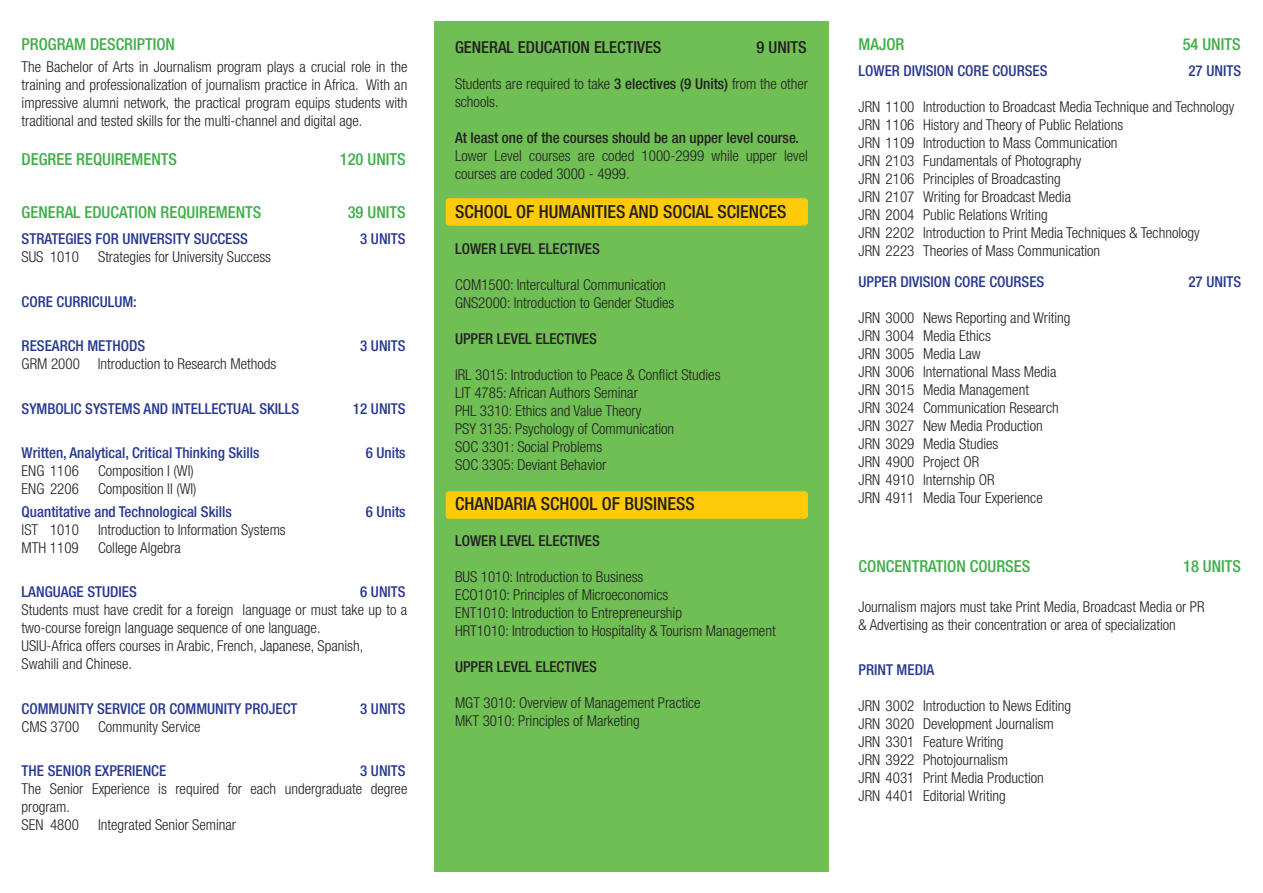
<style>
.page{position:relative;width:1263px;height:893px;background:#fff}
.page>*{position:absolute;margin:0;border:0;box-sizing:border-box;transform-origin:0 0}
.t1{font:500 condensed 18px "Helvetica Neue LT Std";color:#231f20}
.t2{font:500 condensed 16.5px "Helvetica Neue LT Std";color:#40ae49}
.t3{font:500 condensed 16.5px "Helvetica Neue LT Std";color:#231f20}
.t4{font:300 condensed 15px/18px "Helvetica Neue LT Std";color:#231f20}
.t5{font:500 condensed 15px "Helvetica Neue LT Std";color:#283890}
.t6{font:500 condensed 15px "Helvetica Neue LT Std";color:#231f20}
.s1{font-weight:500}
</style>
<div class="page">
<div style="left:434px;top:21px;width:395px;height:851px;background:#6fbf54"></div>
<svg style="left:446px;top:198px;width:362px;height:28px;background:#fbc90b"></svg>
<svg style="left:446px;top:491px;width:362px;height:28px;background:#fbc90b"></svg>
<p class="t2" style="left:22px;top:34px;width:155px">PROGRAM DESCRIPTION</p>
<p class="t4" style="left:22px;top:57px;width:387px;text-align:justify">The Bachelor of Arts in Journalism program plays a crucial role in the training and professionalization of journalism practice in Africa. With an impressive alumni network, the practical program equips students with traditional and tested skills for the multi-channel and digital age.</p>
<p class="t2" style="left:22px;top:150px;width:157px">DEGREE REQUIREMENTS</p>
<p class="t2" style="left:340px;top:150px;width:67px">120 UNITS</p>
<p class="t2" style="left:22px;top:202px;width:241px">GENERAL EDUCATION REQUIREMENTS</p>
<p class="t2" style="left:348px;top:202px;width:59px">39 UNITS</p>
<p class="t5" style="left:22px;top:230px;width:228px">STRATEGIES FOR UNIVERSITY SUCCESS</p>
<p class="t5" style="left:360px;top:230px;width:47px">3 UNITS</p>
<p class="t4" style="left:22px;top:248px;width:59px">SUS 1010</p>
<p class="t4" style="left:98px;top:248px;width:174px">Strategies for University Success</p>
<p class="t5" style="left:22px;top:292px;width:117px">CORE CURRICULUM:</p>
<p class="t5" style="left:22px;top:337px;width:125px">RESEARCH METHODS</p>
<p class="t5" style="left:360px;top:337px;width:47px">3 UNITS</p>
<p class="t4" style="left:22px;top:355px;width:256px">GRM 2000 Introduction to Research Methods</p>
<p class="t5" style="left:22px;top:400px;width:279px">SYMBOLIC SYSTEMS AND INTELLECTUAL SKILLS</p>
<p class="t5" style="left:353px;top:400px;width:54px">12 UNITS</p>
<p class="t5" style="left:22px;top:444px;width:239px">Written, Analytical, Critical Thinking Skills</p>
<p class="t5" style="left:366px;top:444px;width:41px">6 Units</p>
<p class="t4" style="left:22px;top:462px;width:59px">ENG 1106</p>
<p class="t4" style="left:98px;top:462px;width:97px">Composition I (WI)</p>
<p class="t4" style="left:22px;top:480px;width:59px">ENG 2206</p>
<p class="t4" style="left:98px;top:480px;width:100px">Composition II (WI)</p>
<p class="t5" style="left:22px;top:502px;width:212px">Quantitative and Technological Skills</p>
<p class="t5" style="left:366px;top:502px;width:41px">6 Units</p>
<p class="t4" style="left:22px;top:520px;width:59px">IST 1010</p>
<p class="t4" style="left:98px;top:520px;width:189px">Introduction to Information Systems</p>
<p class="t4" style="left:22px;top:538px;width:59px">MTH 1109</p>
<p class="t4" style="left:98px;top:538px;width:84px">College Algebra</p>
<p class="t5" style="left:22px;top:583px;width:117px">LANGUAGE STUDIES</p>
<p class="t5" style="left:360px;top:583px;width:47px">6 UNITS</p>
<p class="t4" style="left:22px;top:601px;width:387px">Students must have credit for a foreign language or must take up to a two-course foreign language sequence of one language.<br>USIU-Africa offers courses in Arabic, French, Japanese, Spanish,<br>Swahili and Chinese.</p>
<p class="t5" style="left:22px;top:699px;width:277px">COMMUNITY SERVICE OR COMMUNITY PROJECT</p>
<p class="t5" style="left:360px;top:699px;width:47px">3 UNITS</p>
<p class="t4" style="left:22px;top:717px;width:59px">CMS 3700</p>
<p class="t4" style="left:98px;top:717px;width:104px">Community Service</p>
<p class="t5" style="left:22px;top:762px;width:146px">THE SENIOR EXPERIENCE</p>
<p class="t5" style="left:360px;top:762px;width:47px">3 UNITS</p>
<p class="t4" style="left:22px;top:780px;width:387px">The Senior Experience is required for each undergraduate degree program.<br>SEN 4800</p>
<p class="t4" style="left:98px;top:816px;width:139px">Integrated Senior Seminar</p>
<p class="t3" style="left:455px;top:37px;width:208px">GENERAL EDUCATION ELECTIVES</p>
<p class="t3" style="left:757px;top:37px;width:52px">9 UNITS</p>
<p class="t4" style="left:455px;top:74px;width:354px">Students are required to take <span class="s1">3 electives (9 Units)</span> from the other schools.</p>
<p class="t6" style="left:455px;top:128px;width:345px">At least one of the courses should be an upper level course.</p>
<p class="t4" style="left:455px;top:146px;width:354px">Lower Level courses are coded 1000-2999 while upper level courses are coded 3000 - 4999.</p>
<p class="t1" style="left:455px;top:201px;width:333px">SCHOOL OF HUMANITIES AND SOCIAL SCIENCES</p>
<p class="t6" style="left:455px;top:240px;width:146px">LOWER LEVEL ELECTIVES</p>
<p class="t4" style="left:455px;top:276px;width:221px">COM1500: Intercultural Communication<br>GNS2000: Introduction to Gender Studies</p>
<p class="t6" style="left:455px;top:330px;width:143px">UPPER LEVEL ELECTIVES</p>
<p class="t4" style="left:455px;top:366px;width:267px">IRL 3015: Introduction to Peace &amp; Conflict Studies LIT 4785: African Authors Seminar<br>PHL 3310: Ethics and Value Theory<br>PSY 3135: Psychology of Communication<br>SOC 3301: Social Problems<br>SOC 3305: Deviant Behavior</p>
<p class="t1" style="left:455px;top:493px;width:241px">CHANDARIA SCHOOL OF BUSINESS</p>
<p class="t6" style="left:455px;top:531px;width:146px">LOWER LEVEL ELECTIVES</p>
<p class="t4" style="left:455px;top:567px;width:322px">BUS 1010: Introduction to Business<br>ECO1010: Principles of Microeconomics<br>ENT1010: Introduction to Entrepreneurship<br>HRT1010: Introduction to Hospitality &amp; Tourism Management</p>
<p class="t6" style="left:455px;top:657px;width:143px">UPPER LEVEL ELECTIVES</p>
<p class="t4" style="left:455px;top:693px;width:247px">MGT 3010: Overview of Management Practice<br>MKT 3010: Principles of Marketing</p>
<p class="t2" style="left:858px;top:34px;width:47px">MAJOR</p>
<p class="t2" style="left:1183px;top:34px;width:59px">54 UNITS</p>
<p class="t5" style="left:858px;top:62px;width:190px">LOWER DIVISION CORE COURSES</p>
<p class="t5" style="left:1188px;top:62px;width:54px">27 UNITS</p>
<p class="t4" style="left:858px;top:98px;width:377px">JRN 1100 Introduction to Broadcast Media Technique and Technology JRN 1106 History and Theory of Public Relations<br>JRN 1109 Introduction to Mass Communication<br>JRN 2103 Fundamentals of Photography<br>JRN 2106 Principles of Broadcasting<br>JRN 2107 Writing for Broadcast Media<br>JRN 2004 Public Relations Writing<br>JRN 2202 Introduction to Print Media Techniques &amp; Technology<br>JRN 2223 Theories of Mass Communication</p>
<p class="t5" style="left:858px;top:273px;width:187px">UPPER DIVISION CORE COURSES</p>
<p class="t5" style="left:1188px;top:273px;width:54px">27 UNITS</p>
<p class="t4" style="left:858px;top:308px;width:213px">JRN 3000 News Reporting and Writing<br>JRN 3004 Media Ethics<br>JRN 3005 Media Law<br>JRN 3006 International Mass Media<br>JRN 3015 Media Management<br>JRN 3024 Communication Research<br>JRN 3027 New Media Production<br>JRN 3029 Media Studies<br>JRN 4900 Project OR<br>JRN 4910 Internship OR<br>JRN 4911 Media Tour Experience</p>
<p class="t2" style="left:858px;top:556px;width:173px">CONCENTRATION COURSES</p>
<p class="t2" style="left:1183px;top:556px;width:59px">18 UNITS</p>
<p class="t4" style="left:858px;top:598px;width:347px">Journalism majors must take Print Media, Broadcast Media or PR &amp; Advertising as their concentration or area of specialization</p>
<p class="t5" style="left:858px;top:661px;width:77px">PRINT MEDIA</p>
<p class="t4" style="left:858px;top:696px;width:214px">JRN 3002 Introduction to News Editing<br>JRN 3020 Development Journalism<br>JRN 3301 Feature Writing<br>JRN 3922 Photojournalism<br>JRN 4031 Print Media Production<br>JRN 4401 Editorial Writing</p>
</div>
